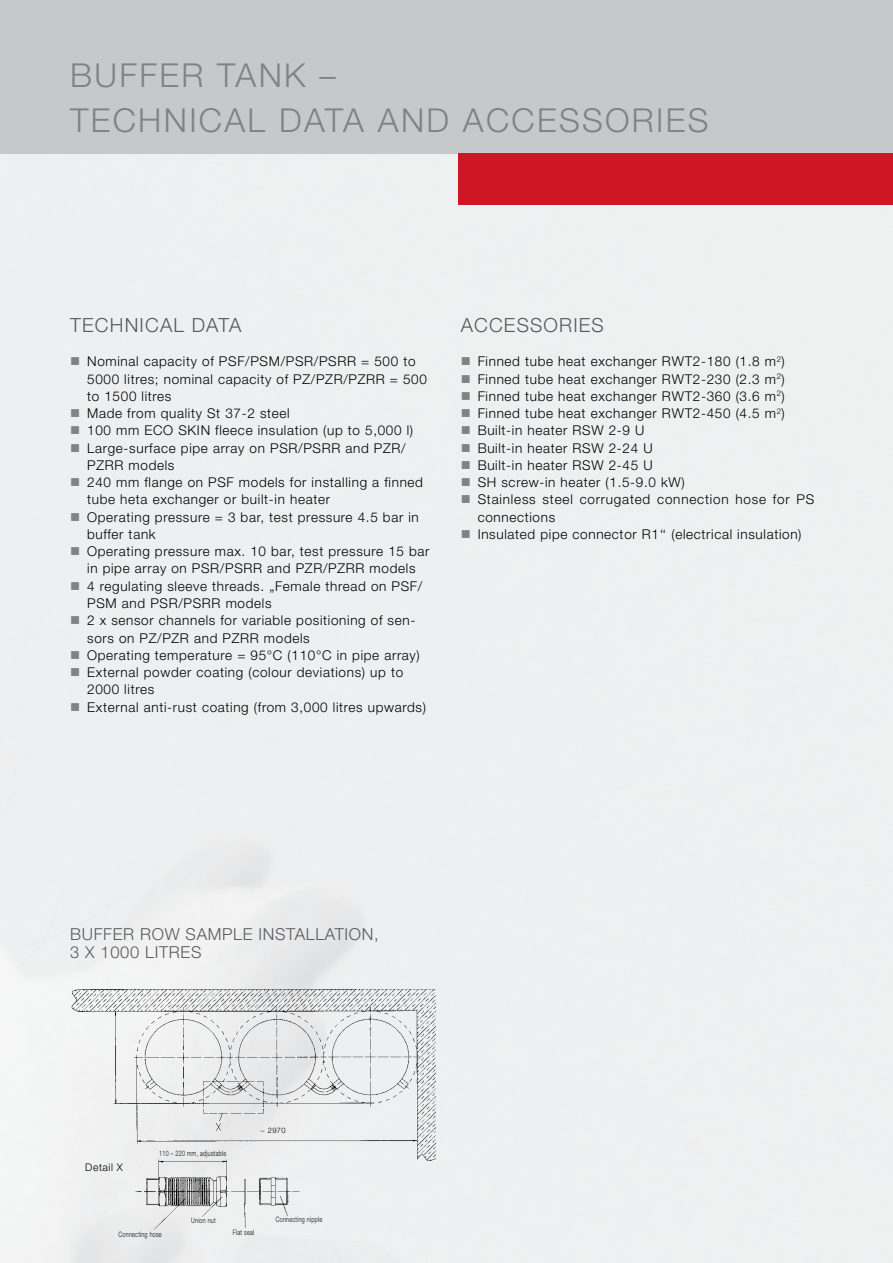
<style>
.page{position:relative;width:893px;height:1263px;background:#fff}
.page>*{position:absolute;margin:0;border:0;box-sizing:border-box;transform-origin:0 0}
.t1{font:300 33px/45px "Helvetica Neue";letter-spacing:.07em;color:#808285}
.t2{font:300 19.5px "Helvetica Neue";letter-spacing:.06em;color:#58595b}
.t3{font:300 16.5px/18px "Helvetica Neue";letter-spacing:.04em;color:#58595b}
.t4{font:300 13.5px/17.2px "Helvetica Neue";letter-spacing:.05em;color:#000}
.t5{font:300 10.5px "Helvetica Neue";letter-spacing:.05em;color:#000}
.t6{font:300 7.5px "Helvetica Neue";letter-spacing:.05em;color:#000;scale:.72 1}
.t7{font:300 7.5px "Helvetica Neue";letter-spacing:.05em;color:#000}
.s1{color:#808285}
</style>
<div class="page">
<div style="left:0;top:153px;width:893px;height:1110px;background:#eeeff0"></div>
<div style="left:0;top:0;width:893px;height:153px;background:#c7c8ca"></div>
<div style="left:458px;top:153px;width:435px;height:51px;background:#ce1723"></div>
<img style="left:70px;top:989px;width:365px;height:254px">
<h1 class="t1" style="left:70px;top:52px;width:640px">BUFFER TANK –<br>TECHNICAL DATA AND ACCESSORIES</h1>
<h2 class="t2" style="left:70px;top:313px;width:173px">TECHNICAL DATA</h2>
<p class="t4" style="left:87px;top:353px;width:341px;text-indent:-17px"><span class="s1">■</span> Nominal capacity of PSF/PSM/PSR/PSRR = 500 to<br>5000 litres; nominal capacity of PZ/PZR/PZRR = 500 to 1500 litres</p>
<p class="t4" style="left:70px;top:404px;width:221px"><span class="s1">■</span> Made from quality St 37-2 steel</p>
<p class="t4" style="left:70px;top:422px;width:345px"><span class="s1">■</span> 100 mm ECO SKIN fleece insulation (up to 5,000 l)</p>
<p class="t4" style="left:87px;top:439px;width:320px;text-indent:-17px"><span class="s1">■</span> Large-surface pipe array on PSR/PSRR and PZR/<br>PZRR models</p>
<p class="t4" style="left:87px;top:473px;width:337px;text-indent:-17px"><span class="s1">■</span> 240 mm flange on PSF models for installing a finned tube heta exchanger or built-in heater</p>
<p class="t4" style="left:87px;top:508px;width:333px;text-indent:-17px"><span class="s1">■</span> Operating pressure = 3 bar, test pressure 4.5 bar in buffer tank</p>
<p class="t4" style="left:70px;top:542px;width:361px;text-align:center"><span class="s1">■</span> Operating pressure max. 10 bar, test pressure 15 bar in pipe array on PSR/PSRR and PZR/PZRR models</p>
<p class="t4" style="left:87px;top:577px;width:337px;text-indent:-17px"><span class="s1">■</span> 4 regulating sleeve threads. „Female thread on PSF/<br>PSM and PSR/PSRR models</p>
<p class="t4" style="left:87px;top:611px;width:330px;text-indent:-17px"><span class="s1">■</span> 2 x sensor channels for variable positioning of sen&shy;sors on PZ/PZR and PZRR models</p>
<p class="t4" style="left:70px;top:646px;width:351px"><span class="s1">■</span> Operating temperature = 95°C (110°C in pipe array)</p>
<p class="t4" style="left:87px;top:663px;width:317px;text-indent:-17px"><span class="s1">■</span> External powder coating (colour deviations) up to<br>2000 litres</p>
<p class="t4" style="left:70px;top:698px;width:357px"><span class="s1">■</span> External anti-rust coating (from 3,000 litres upwards)</p>
<h2 class="t2" style="left:461px;top:313px;width:145px">ACCESSORIES</h2>
<p class="t4" style="left:461px;top:353px;width:326px"><span class="s1">■</span> Finned tube heat exchanger RWT2-180 (1.8 m<sup>2</sup>)</p>
<p class="t4" style="left:461px;top:370px;width:326px"><span class="s1">■</span> Finned tube heat exchanger RWT2-230 (2.3 m<sup>2</sup>)</p>
<p class="t4" style="left:461px;top:387px;width:326px"><span class="s1">■</span> Finned tube heat exchanger RWT2-360 (3.6 m<sup>2</sup>)</p>
<p class="t4" style="left:461px;top:404px;width:326px"><span class="s1">■</span> Finned tube heat exchanger RWT2-450 (4.5 m<sup>2</sup>)</p>
<p class="t4" style="left:461px;top:422px;width:185px"><span class="s1">■</span> Built-in heater RSW 2-9 U</p>
<p class="t4" style="left:461px;top:439px;width:193px"><span class="s1">■</span> Built-in heater RSW 2-24 U</p>
<p class="t4" style="left:461px;top:456px;width:193px"><span class="s1">■</span> Built-in heater RSW 2-45 U</p>
<p class="t4" style="left:461px;top:473px;width:226px"><span class="s1">■</span> SH screw-in heater (1.5-9.0 kW)</p>
<p class="t4" style="left:478px;top:491px;width:338px;text-indent:-17px"><span class="s1">■</span> Stainless steel corrugated connection hose for PS connections</p>
<p class="t4" style="left:461px;top:525px;width:342px"><span class="s1">■</span> Insulated pipe connector R1‘‘ (electrical insulation)</p>
<p class="t3" style="left:70px;top:925px;width:310px">BUFFER ROW SAMPLE INSTALLATION,<br>3 X 1000 LITRES</p>
<p class="t5" style="left:85px;top:1160px;width:39px">Detail X</p>
<p class="t6" style="left:159px;top:1149px;width:95px">110 – 220 mm, adjustable</p>
<p class="t6" style="left:191px;top:1216px;width:36px">Union nut</p>
<p class="t7" style="left:260px;top:1126px;width:27px">~ 2970</p>
<p class="t6" style="left:276px;top:1215px;width:66px">Connecting nipple</p>
<p class="t6" style="left:118px;top:1229px;width:62px">Connecting hose</p>
<p class="t6" style="left:233px;top:1227px;width:31px">Flat seal</p>
</div>
